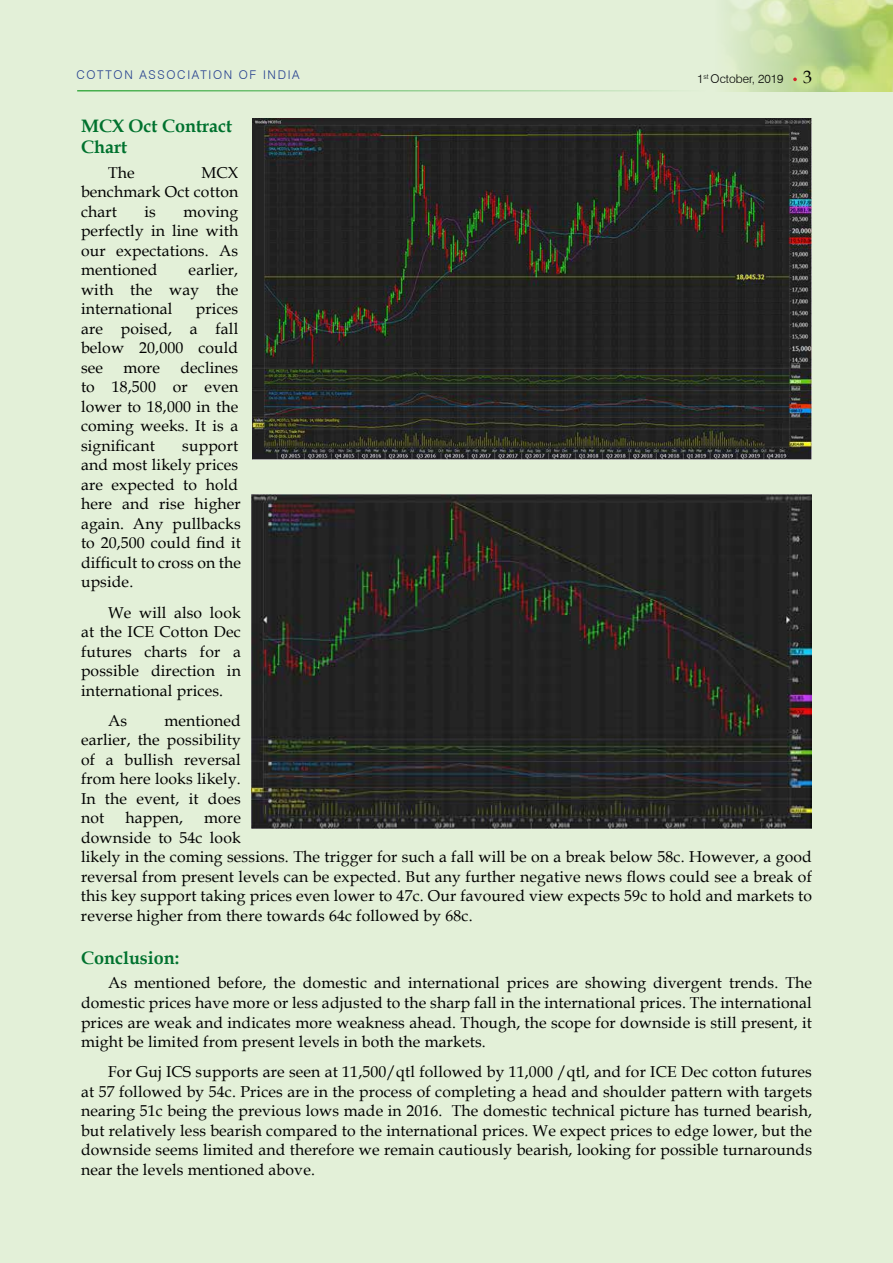
<style>
.page{position:relative;width:893px;height:1263px;background:#e3f0d8}
.page>*{position:absolute;margin:0;border:0;box-sizing:border-box;transform-origin:0 0}
.t1{font:700 18px/21px "Book Antiqua";color:#00722e}
.t2{font:15.75px/19.5px "Book Antiqua";letter-spacing:.01em;color:#000;text-align:justify}
.t3{font:300 12px "Swiss 721 BT";letter-spacing:.14em;color:#25408f}
.t4{font:300 12px "Swiss 721 BT";color:#000}
.s1{font-family:"Book Antiqua";font-weight:400;font-size:18px}
</style>
<div class="page">
<img style="left:727px;top:0;width:166px;height:91px">
<hr style="left:77px;top:90px;width:628px;height:2px;background:#41ad49">
<svg style="left:793px;top:78px;width:4px;height:3px"></svg>
<img style="left:253px;top:119px;width:559px;height:340px">
<img style="left:252px;top:494px;width:560px;height:334px">
<p class="t3" style="left:76px;top:67px;width:225px">COTTON ASSOC IATION OF INDIA</p>
<p class="t4" style="left:697px;top:71px;width:117px">1<sup>ST</sup> OCTOBER, 2019 <span class="s1">3</span></p>
<p class="t1" style="left:81px;top:115px;width:152px">MCX Oct Contract<br>Chart</p>
<p class="t2" style="left:108px;top:162px;width:28px">The</p>
<p class="t2" style="left:81px;top:162px;width:159px;text-indent:120px">MCX benchmark Oct cotton chart</p>
<p class="t2" style="left:81px;top:201px;width:159px;text-indent:103px">moving perfectly in line with our expectations. As mentioned</p>
<p class="t2" style="left:145px;top:201px;width:13px">is</p>
<p class="t2" style="left:81px;top:260px;width:159px;text-indent:108px">earlier, with the way the international</p>
<p class="t2" style="left:81px;top:299px;width:159px;text-indent:115px">prices are poised, a fall below 20,000 could see</p>
<p class="t2" style="left:81px;top:357px;width:159px;text-indent:99px">declines to 18,500 or even lower to 18,000 in the coming weeks. It is a significant</p>
<p class="t2" style="left:123px;top:357px;width:38px">more</p>
<p class="t2" style="left:81px;top:435px;width:161px;text-align:left;text-indent:101px">support and most likely prices are expected to hold here and rise higher again. Any pullbacks to 20,500 could find it difficult to cross on the upside.</p>
<p class="t2" style="left:81px;top:602px;width:161px;text-indent:27px">We will also look at the ICE Cotton Dec futures charts for a possible direction in international prices.</p>
<p class="t2" style="left:108px;top:710px;width:21px">As</p>
<p class="t2" style="left:81px;top:710px;width:161px;text-indent:83px">mentioned earlier, the possibility of a bullish reversal from here looks likely.<br>In the event, it does not</p>
<p class="t2" style="left:125px;top:808px;width:59px">happen,</p>
<p class="t2" style="left:81px;top:808px;width:732px;text-align:left;text-indent:123px">more<br>downside to 54c look<br>likely in the coming sessions. The trigger for such a fall will be on a break below 58c. However, a good reversal from present levels can be expected. But any further negative news flows could see a break of this key support taking prices even lower to 47c. Our favoured view expects 59c to hold and markets to reverse higher from there towards 64c followed by 68c.</p>
<p class="t1" style="left:81px;top:947px;width:100px">Conclusion:</p>
<p class="t2" style="left:81px;top:973px;width:733px;text-indent:27px">As mentioned before, the domestic and international prices are showing divergent trends. The domestic prices have more or less adjusted to the sharp fall in the international prices. The international prices are weak and indicates more weakness ahead. Though, the scope for downside is still present, it might be limited from present levels in both the markets.</p>
<p class="t2" style="left:81px;top:1062px;width:733px;text-indent:27px">For Guj ICS supports are seen at 11,500/qtl followed by 11,000 /qtl, and for ICE Dec cotton futures at 57 followed by 54c. Prices are in the process of completing a head and shoulder pattern with targets nearing 51c being the previous lows made in 2016. The domestic technical picture has turned bearish, but relatively less bearish compared to the international prices. We expect prices to edge lower, but the downside seems limited and therefore we remain cautiously bearish, looking for possible turnarounds near the levels mentioned above.</p>
</div>
